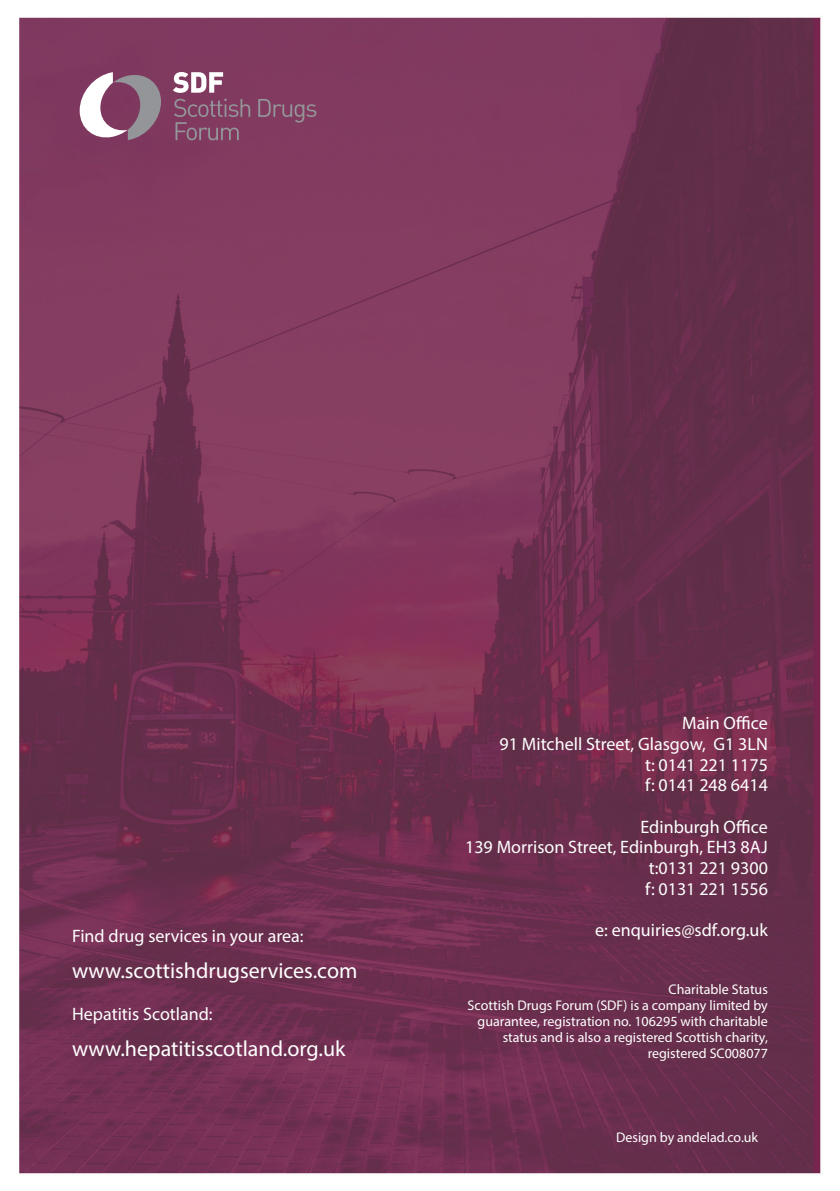
<style>
.page{position:relative;width:840px;height:1191px;background:#fff}
.page>*{position:absolute;margin:0;border:0;box-sizing:border-box;transform-origin:0 0}
.t1{font:22px "Myriad Pro";color:#fff}
.t2{font:18px/20.8px "Myriad Pro";color:#fff;text-align:right}
.t3{font:14px/16.2px "Myriad Pro";color:#fff;text-align:right}
</style>
<div class="page">
<img style="left:19px;top:16px;width:803px;height:1159px">
<svg style="left:173px;top:72px;width:50px;height:21px"></svg>
<svg style="left:258px;top:99px;width:58px;height:24px"></svg>
<svg style="left:174px;top:99px;width:76px;height:41px;background:#844c6b"></svg>
<svg style="left:80px;top:72px;width:81px;height:68px"></svg>
<p class="t2" style="left:72px;top:925px;width:233px">Find drug services in your area:</p>
<p class="t1" style="left:72px;top:957px;width:287px">www.scottishdrugservices.com</p>
<p class="t2" style="left:72px;top:1003px;width:142px">Hepatitis Scotland:</p>
<p class="t1" style="left:72px;top:1035px;width:275px">www.hepatitisscotland.org.uk</p>
<p class="t2" style="left:499px;top:712px;width:270px">Main Office<br>91 Mitchell Street, Glasgow, G1 3LN t: 0141 221 1175<br>f: 0141 248 6414</p>
<p class="t2" style="left:465px;top:816px;width:304px">Edinburgh Office<br>139 Morrison Street, Edinburgh, EH3 8AJ t:0131 221 9300<br>f: 0131 221 1556</p>
<p class="t2" style="left:594px;top:919px;width:174px">e: enquiries@sdf.org.uk</p>
<p class="t3" style="left:467px;top:980px;width:301px">Charitable Status<br>Scottish Drugs Forum (SDF) is a company limited by guarantee, registration no. 106295 with charitable status and is also a registered Scottish charity, registered SC008077</p>
<p class="t3" style="left:615px;top:1129px;width:143px">Design by andelad.co.uk</p>
</div>
